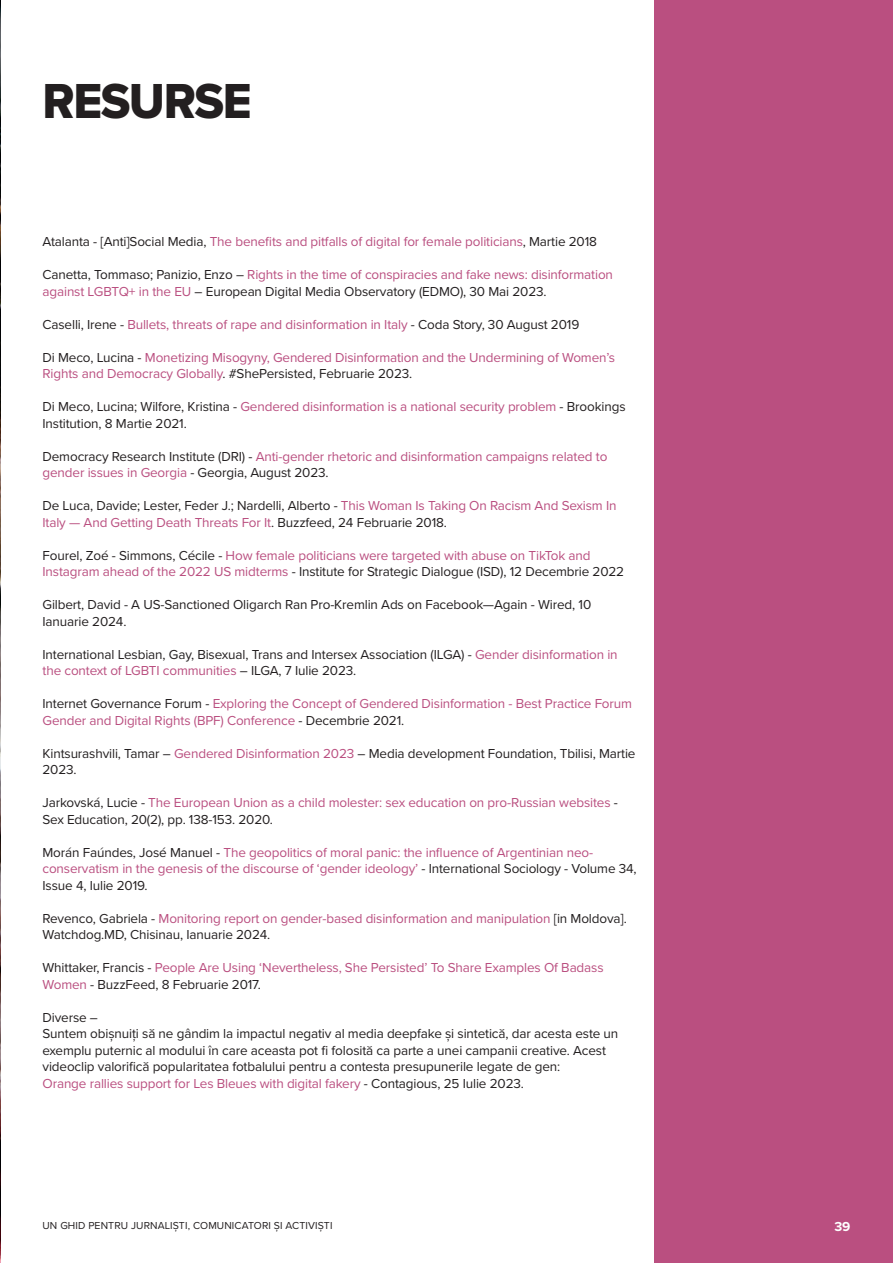
<style>
.page{position:relative;width:893px;height:1263px;background:#fff}
.page>*{position:absolute;margin:0;border:0;box-sizing:border-box;transform-origin:0 0}
.t1{font:51px "Proxima Nova Extrabld";letter-spacing:-.03em;color:#231f20;scale:.96 1}
.t2{font:13.5px/16.5px "Proxima Nova";letter-spacing:-.01em;color:#231f20}
.t3{font:13.5px/16.5px "Proxima Nova";letter-spacing:-.01em;color:#ba4f80}
.t4{font:700 13.5px "Proxima Nova";color:#fff}
.t5{font:10.5px "Proxima Nova";letter-spacing:.01em;color:#231f20}
.s1{color:#231f20}
.s2{color:#ba4f80}
</style>
<div class="page">
<img style="left:0;top:0;width:1px;height:1263px">
<div style="left:655px;top:0;width:238px;height:1263px;background:#ba4f80"></div>
<h1 class="t1" style="left:43px;top:63px;width:219px">RESURSE</h1>
<p class="t3" style="left:43px;top:233px;width:556px"><span class="s1">Atalanta - [Anti]Social Media,</span> The benefits and pitfalls of digital for female politicians<span class="s1">, Martie 2018</span></p>
<p class="t2" style="left:43px;top:266px;width:572px">Canetta, Tommaso; Panizio, Enzo – <span class="s2">Rights in the time of conspiracies and fake news: disinformation against LGBTQ+ in the EU</span> – European Digital Media Observatory (EDMO), 30 Mai 2023.</p>
<p class="t3" style="left:43px;top:315px;width:538px"><span class="s1">Caselli, Irene -</span> Bullets, threats of rape and disinformation in Italy <span class="s1">- Coda Story, 30 August 2019</span></p>
<p class="t3" style="left:43px;top:348px;width:574px"><span class="s1">Di Meco, Lucina -</span> Monetizing Misogyny, Gendered Disinformation and the Undermining of Women’s<br>Rights and Democracy Globally<span class="s1">. #ShePersisted, Februarie 2023.</span></p>
<p class="t2" style="left:43px;top:398px;width:585px">Di Meco, Lucina; Wilfore, Kristina - <span class="s2">Gendered disinformation is a national security problem</span> - Brookings<br>Institution, 8 Martie 2021.</p>
<p class="t3" style="left:43px;top:447px;width:566px"><span class="s1">Democracy Research Institute (DRI) -</span> Anti-gender rhetoric and disinformation campaigns related to gender issues in Georgia <span class="s1">- Georgia, August 2023.</span></p>
<p class="t2" style="left:43px;top:497px;width:576px">De Luca, Davide; Lester, Feder J.; Nardelli, Alberto - <span class="s2">This Woman Is Taking On Racism And Sexism In<br>Italy — And Getting Death Threats For It</span>. Buzzfeed, 24 Februarie 2018.</p>
<p class="t3" style="left:43px;top:546px;width:583px"><span class="s1">Fourel, Zoé - Simmons, Cécile -</span> How female politicians were targeted with abuse on TikTok and<br>Instagram ahead of the 2022 US midterms <span class="s1">- Institute for Strategic Dialogue (ISD), 12 Decembrie 2022</span></p>
<p class="t2" style="left:43px;top:596px;width:550px">Gilbert, David - A US-Sanctioned Oligarch Ran Pro-Kremlin Ads on Facebook—Again - Wired, 10<br>Ianuarie 2024.</p>
<p class="t2" style="left:43px;top:645px;width:577px">International Lesbian, Gay, Bisexual, Trans and Intersex Association (ILGA) - <span class="s2">Gender disinformation in the context of LGBTI communities</span> – ILGA, 7 Iulie 2023.</p>
<p class="t3" style="left:43px;top:695px;width:591px"><span class="s1">Internet Governance Forum -</span> Exploring the Concept of Gendered Disinformation - Best Practice Forum<br>Gender and Digital Rights (BPF) Conference <span class="s1">- Decembrie 2021.</span></p>
<p class="t2" style="left:43px;top:744px;width:595px">Kintsurashvili, Tamar – <span class="s2">Gendered Disinformation 2023</span> – Media development Foundation, Tbilisi, Martie<br>2023.</p>
<p class="t3" style="left:43px;top:794px;width:577px"><span class="s1">Jarkovská, Lucie -</span> The European Union as a child molester: sex education on pro-Russian websites <span class="s1">-<br>Sex Education, 20(2), pp. 138-153. 2020.</span></p>
<p class="t3" style="left:43px;top:843px;width:596px"><span class="s1">Morán Faúndes, José Manuel -</span> The geopolitics of moral panic: the influence of Argentinian neo&shy;conservatism in the genesis of the discourse of ‘gender ideology’ <span class="s1">- International Sociology - Volume 34,<br>Issue 4, Iulie 2019.</span></p>
<p class="t2" style="left:43px;top:909px;width:586px">Revenco, Gabriela - <span class="s2">Monitoring report on gender-based disinformation and manipulation</span> [in Moldova].<br>Watchdog.MD, Chisinau, Ianuarie 2024.</p>
<p class="t3" style="left:43px;top:959px;width:563px"><span class="s1">Whittaker, Francis -</span> People Are Using ‘Nevertheless, She Persisted’ To Share Examples Of Badass<br>Women <span class="s1">- BuzzFeed, 8 Februarie 2017.</span></p>
<p class="t2" style="left:43px;top:1008px;width:577px">Diverse –<br>Suntem obișnuiți să ne gândim la impactul negativ al media deepfake și sintetică, dar acesta este un exemplu puternic al modului în care aceasta pot fi folosită ca parte a unei campanii creative. Acest videoclip valorifică popularitatea fotbalului pentru a contesta presupunerile legate de gen:<br><span class="s2">Orange rallies support for Les Bleues with digital fakery</span> - Contagious, 25 Iulie 2023.</p>
<p class="t5" style="left:43px;top:1217px;width:292px">UN GHID PENTRU JURNALIȘTI, COMUNICATORI ȘI ACTIVIȘTI</p>
<p class="t4" style="left:834px;top:1216px;width:18px">39</p>
</div>
